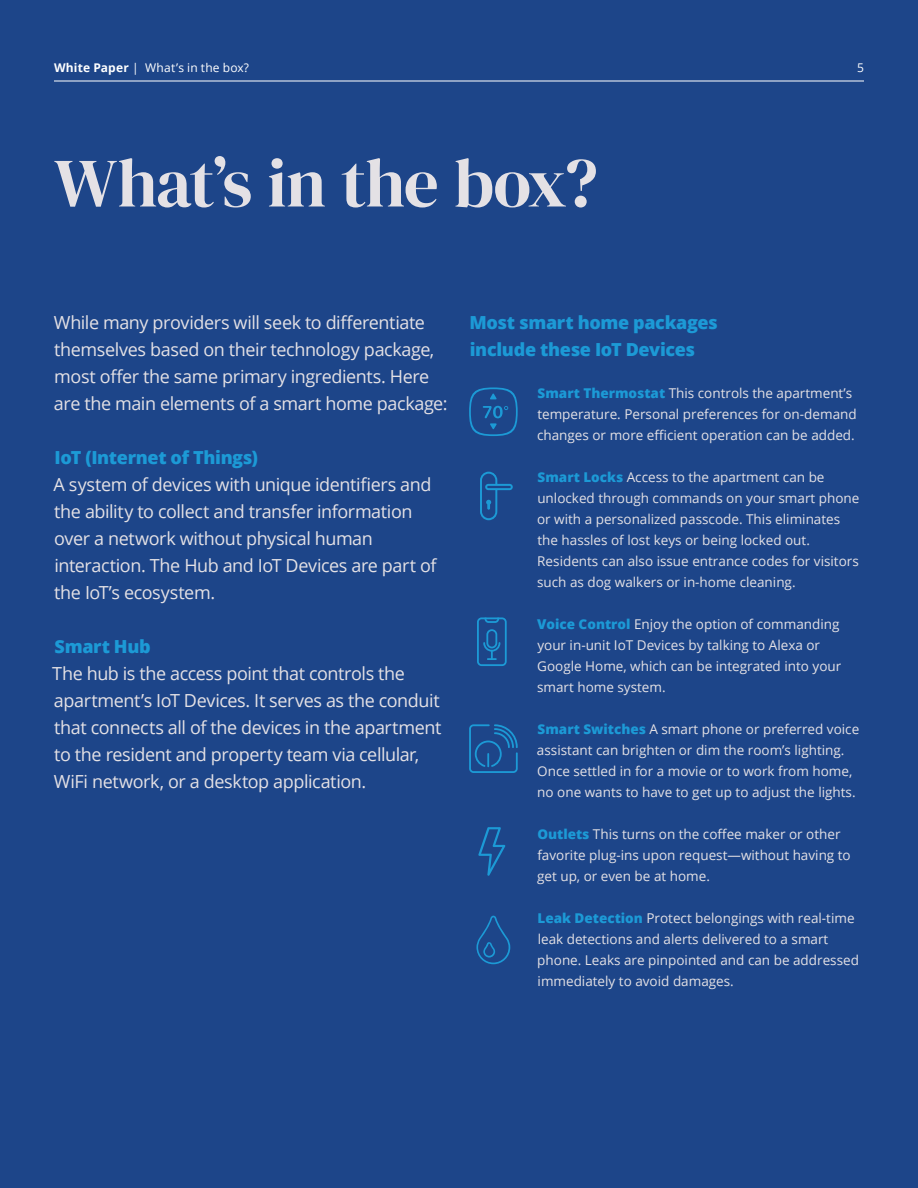
<style>
.page{position:relative;width:918px;height:1188px;background:#1d4589}
.page>*{position:absolute;margin:0;border:0;box-sizing:border-box;transform-origin:0 0}
.t1{font:69px "DM Serif Display";letter-spacing:-.015em;color:#e4e1e5}
.t2{font:18px/27px "Open Sans";letter-spacing:-.025em;color:#e4e1e5}
.t3{font:800 18px/27px "Open Sans";letter-spacing:-.02em;color:#1c9ad6}
.t4{font:13.5px/21px "Open Sans";color:#e4e1e5}
.t5{font:12px "Open Sans";letter-spacing:.02em;color:#fff}
.t6{font:700 12px "Open Sans";letter-spacing:.015em;color:#fff}
.s1{font-weight:400}
.s2{font-weight:800;color:#1c9ad6}
</style>
<div class="page">
<hr style="left:54px;top:81px;width:810px;height:1px;background:#fff">
<svg style="left:469px;top:387px;width:49px;height:49px"></svg>
<svg style="left:480px;top:472px;width:33px;height:48px"></svg>
<svg style="left:477px;top:617px;width:30px;height:49px"></svg>
<svg style="left:469px;top:724px;width:49px;height:49px"></svg>
<svg style="left:478px;top:827px;width:27px;height:49px"></svg>
<svg style="left:476px;top:916px;width:34px;height:48px"></svg>
<p class="t6" style="left:54px;top:59px;width:86px">White Paper <span class="s1">|</span></p>
<p class="t5" style="left:857px;top:60px;width:8px">5</p>
<p class="t5" style="left:145px;top:60px;width:105px">What’s in the box?</p>
<h1 class="t1" style="left:54px;top:143px;width:546px">What’s in the box?</h1>
<h2 class="t2" style="left:54px;top:308px;width:395px">While many providers will seek to differentiate themselves based on their technology package, most offer the same primary ingredients. Here are the main elements of a smart home package:</h2>
<h2 class="t3" style="left:55px;top:443px;width:205px">IoT (Internet of Things)</h2>
<h2 class="t2" style="left:54px;top:470px;width:385px">A system of devices with unique identifiers and the ability to collect and transfer information over a network without physical human interaction. The Hub and IoT Devices are part of the IoT’s ecosystem.</h2>
<h2 class="t3" style="left:55px;top:632px;width:98px">Smart Hub</h2>
<h2 class="t2" style="left:52px;top:659px;width:391px">The hub is the access point that controls the apartment’s IoT Devices. It serves as the conduit that connects all of the devices in the apartment to the resident and property team via cellular, WiFi network, or a desktop application.</h2>
<h2 class="t3" style="left:470px;top:308px;width:250px">Most smart home packages include these IoT Devices</h2>
<p class="t4" style="left:537px;top:382px;width:321px"><span class="s2">Smart Thermostat</span> This controls the apartment’s temperature. Personal preferences for on-demand changes or more efficient operation can be added.</p>
<p class="t4" style="left:537px;top:466px;width:324px"><span class="s2">Smart Locks</span> Access to the apartment can be unlocked through commands on your smart phone or with a personalized passcode. This eliminates the hassles of lost keys or being locked out.<br>Residents can also issue entrance codes for visitors such as dog walkers or in-home cleaning.</p>
<p class="t4" style="left:537px;top:613px;width:306px"><span class="s2">Voice Control</span> Enjoy the option of commanding your in-unit IoT Devices by talking to Alexa or Google Home, which can be integrated into your smart home system.</p>
<p class="t4" style="left:537px;top:718px;width:324px"><span class="s2">Smart Switches</span> A smart phone or preferred voice assistant can brighten or dim the room’s lighting.<br>Once settled in for a movie or to work from home, no one wants to have to get up to adjust the lights.</p>
<p class="t4" style="left:537px;top:823px;width:315px"><span class="s2">Outlets</span> This turns on the coffee maker or other favorite plug-ins upon request—without having to get up, or even be at home.</p>
<p class="t4" style="left:537px;top:907px;width:323px"><span class="s2">Leak Detection</span> Protect belongings with real-time leak detections and alerts delivered to a smart phone. Leaks are pinpointed and can be addressed immediately to avoid damages.</p>
</div>
